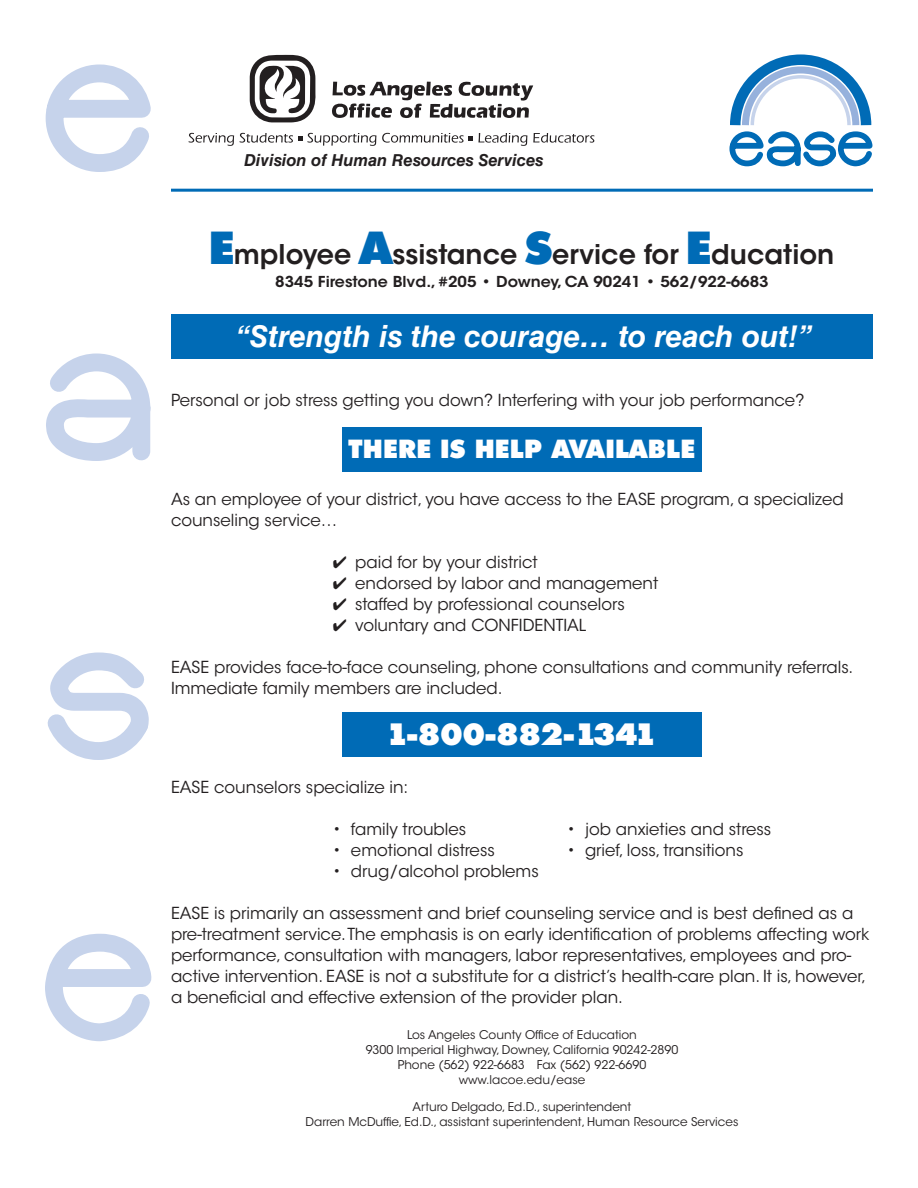
<style>
.page{position:relative;width:918px;height:1188px;background:#fff}
.page>*{position:absolute;margin:0;border:0;box-sizing:border-box;transform-origin:0 0}
.t1{font:italic 700 30px "Helvetica LT Std";color:#fff}
.t2{font:800 30px "Tempest";letter-spacing:.025em;color:#fff}
.t3{font:600 27px "ITC Avant Garde Std";color:#231f20}
.t4{font:800 25.5px "Tempest";letter-spacing:.05em;color:#fff}
.t5{font:16.5px/21px "ITC Avant Garde Std";color:#231f20}
.t6{font:italic 700 16.5px "Helvetica LT Std";color:#231f20}
.t7{font:600 15px "ITC Avant Garde Std";color:#231f20;scale:1.05 1}
.t8{font:12px/15px "ITC Avant Garde Std";color:#231f20;text-align:center}
.s1{font-family:"Tempest";font-weight:800;font-size:45px;color:#006bb6}
</style>
<div class="page">
<div style="left:171px;top:314px;width:702px;height:45px;background:#006bb6"></div>
<svg style="left:729px;top:54px;width:144px;height:113px"></svg>
<svg style="left:332px;top:81px;width:201px;height:37px"></svg>
<svg style="left:250px;top:55px;width:66px;height:67px"></svg>
<svg style="left:189px;top:133px;width:45px;height:13px"></svg>
<svg style="left:240px;top:133px;width:136px;height:13px"></svg>
<svg style="left:382px;top:133px;width:145px;height:13px"></svg>
<svg style="left:533px;top:133px;width:61px;height:10px"></svg>
<hr style="left:171px;top:189px;width:702px;height:3px;background:#006bb6">
<div style="left:342px;top:427px;width:360px;height:45px;background:#006bb6"></div>
<div style="left:342px;top:712px;width:360px;height:45px;background:#006bb6"></div>
<svg style="left:45px;top:65px;width:106px;height:107px"></svg>
<svg style="left:47px;top:652px;width:102px;height:108px"></svg>
<svg style="left:45px;top:933px;width:106px;height:108px"></svg>
<svg style="left:46px;top:353px;width:105px;height:108px"></svg>
<p class="t6" style="left:244px;top:150px;width:301px">Division of Human Resources Services</p>
<h2 class="t3" style="left:210px;top:237px;width:626px"><span class="s1">E</span>mployee <span class="s1">A</span>ssistance <span class="s1">S</span>ervice for <span class="s1">E</span>ducation</h2>
<p class="t7" style="left:275px;top:272px;width:471px">8345 Firestone Blvd., #205 • Downey, CA 90241 • 562/922-6683</p>
<h1 class="t1" style="left:237px;top:318px;width:577px">“Strength is the courage… to reach out!”</h1>
<p class="t5" style="left:171px;top:390px;width:635px">Personal or job stress getting you down? Interfering with your job performance?</p>
<h3 class="t4" style="left:349px;top:436px;width:348px">THERE IS HELP AVAILABLE</h3>
<p class="t5" style="left:171px;top:489px;width:674px">As an employee of your district, you have access to the EASE program, a specialized counseling service…</p>
<p class="t5" style="left:333px;top:552px;width:206px">✔ paid for by your district</p>
<p class="t5" style="left:333px;top:573px;width:327px">✔ endorsed by labor and management</p>
<p class="t5" style="left:333px;top:594px;width:293px">✔ staffed by professional counselors</p>
<p class="t5" style="left:333px;top:615px;width:255px">✔ voluntary and CONFIDENTIAL</p>
<p class="t5" style="left:171px;top:657px;width:684px">EASE provides face-to-face counseling, phone consultations and community referrals.<br>Immediate family members are included.</p>
<h1 class="t2" style="left:387px;top:719px;width:271px">1-800-882-1341</h1>
<p class="t5" style="left:171px;top:777px;width:239px">EASE counselors specialize in:</p>
<p class="t5" style="left:333px;top:819px;width:135px">• family troubles</p>
<p class="t5" style="left:567px;top:819px;width:206px">• job anxieties and stress</p>
<p class="t5" style="left:333px;top:840px;width:163px">• emotional distress</p>
<p class="t5" style="left:567px;top:840px;width:178px">• grief, loss, transitions</p>
<p class="t5" style="left:333px;top:861px;width:207px">• drug/alcohol problems</p>
<p class="t5" style="left:171px;top:903px;width:700px">EASE is primarily an assessment and brief counseling service and is best defined as a pre-treatment service. The emphasis is on early identification of problems affecting work performance, consultation with managers, labor representatives, employees and pro&shy;active intervention. EASE is not a substitute for a district’s health-care plan. It is, however, a beneficial and effective extension of the provider plan.</p>
<p class="t8" style="left:366px;top:1027px;width:314px">Los Angeles County Office of Education<br>9300 Imperial Highway, Downey, California 90242-2890<br>Phone (562) 922-6683 Fax (562) 922-6690 www.lacoe.edu/ease</p>
<p class="t8" style="left:306px;top:1099px;width:434px">Arturo Delgado, Ed.D., superintendent<br>Darren McDuffie, Ed.D., assistant superintendent, Human Resource Services</p>
</div>
